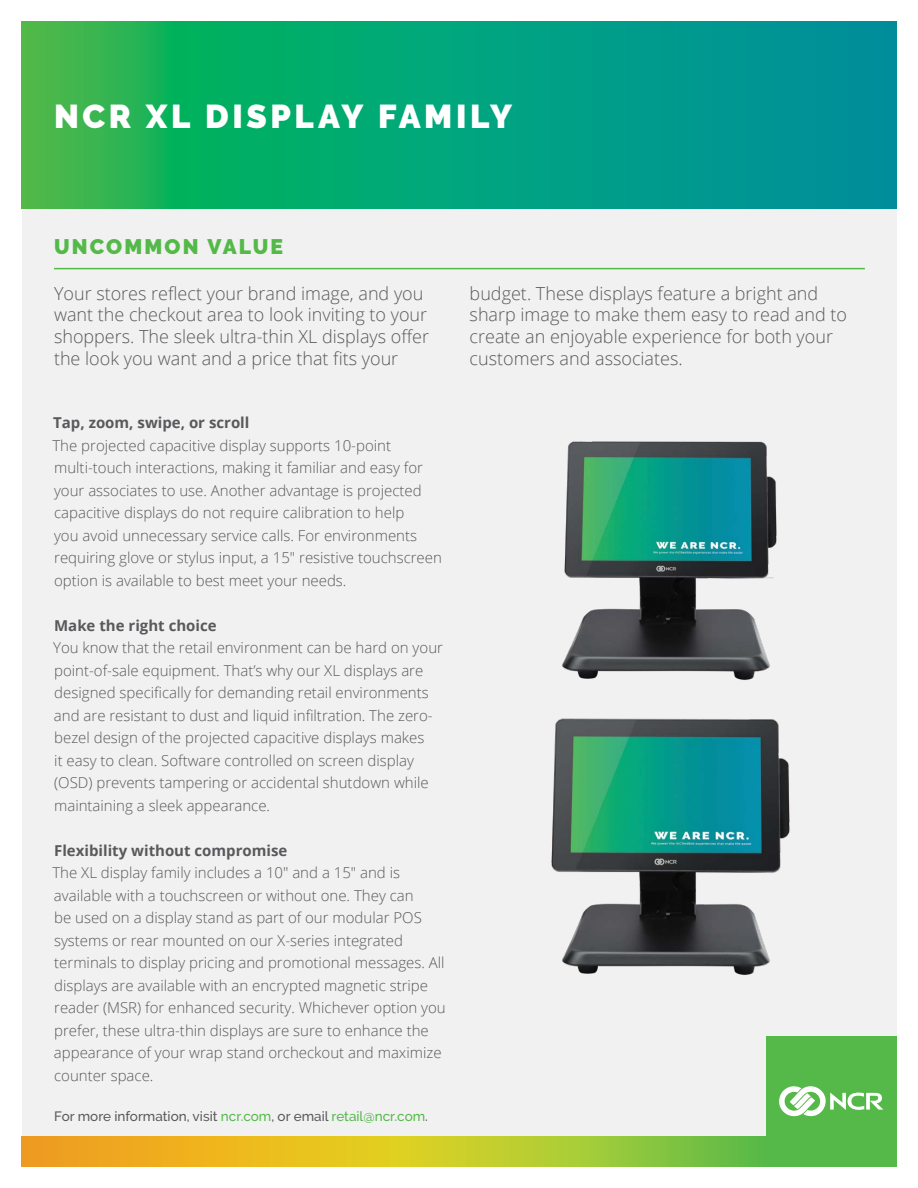
<style>
.page{position:relative;width:918px;height:1188px;background:#fff}
.page>*{position:absolute;margin:0;border:0;box-sizing:border-box;transform-origin:0 0}
.t1{font:900 33px "Raleway";letter-spacing:.11em;color:#fff}
.t2{font:900 21px "Raleway";letter-spacing:.105em;color:#54b948}
.t3{font:300 18px/21.6px "Open Sans";color:#58595b}
.t4{font:300 15px/22.5px "Open Sans";color:#58595b}
.t5{font:700 15px "Open Sans";color:#58595b}
.t6{font:500 13.5px "Raleway";color:#58595b}
.s1{color:#54b948}
</style>
<div class="page">
<div style="left:22px;top:22px;width:874px;height:1144px;background:#f1f1f2"></div>
<svg style="left:22px;top:22px;width:874px;height:186px;background:#09a478"></svg>
<div style="left:766px;top:1036px;width:130px;height:130px;background:#54b948"></div>
<svg style="left:779px;top:1086px;width:104px;height:30px"></svg>
<svg style="left:22px;top:1136px;width:744px;height:30px;background:#c6be2a"></svg>
<img style="left:551px;top:718px;width:239px;height:257px">
<img style="left:562px;top:441px;width:215px;height:239px">
<hr style="left:54px;top:268px;width:811px;height:1px;background:#54b948">
<h1 class="t1" style="left:54px;top:98px;width:460px">NCR XL DISPLAY FAMILY</h1>
<h2 class="t2" style="left:54px;top:234px;width:231px">UNCOMMON VALUE</h2>
<p class="t3" style="left:54px;top:282px;width:377px">Your stores reflect your brand image, and you want the checkout area to look inviting to your shoppers. The sleek ultra-thin XL displays offer the look you want and a price that fits your</p>
<p class="t3" style="left:470px;top:282px;width:379px">budget. These displays feature a bright and sharp image to make them easy to read and to create an enjoyable experience for both your customers and associates.</p>
<p class="t5" style="left:53px;top:412px;width:198px">Tap, zoom, swipe, or scroll</p>
<p class="t4" style="left:52px;top:434px;width:391px">The projected capacitive display supports 10-point multi-touch interactions, making it familiar and easy for your associates to use. Another advantage is projected capacitive displays do not require calibration to help<br>you avoid unnecessary service calls. For environments requiring glove or stylus input, a 15" resistive touchscreen option is available to best meet your needs.</p>
<p class="t5" style="left:54px;top:615px;width:164px">Make the right choice</p>
<p class="t4" style="left:53px;top:636px;width:391px">You know that the retail environment can be hard on your point-of-sale equipment. That’s why our XL displays are designed specifically for demanding retail environments and are resistant to dust and liquid infiltration. The zero&shy;bezel design of the projected capacitive displays makes<br>it easy to clean. Software controlled on screen display (OSD) prevents tampering or accidental shutdown while maintaining a sleek appearance.</p>
<p class="t5" style="left:54px;top:840px;width:235px">Flexibility without compromise</p>
<p class="t4" style="left:52px;top:861px;width:395px">The XL display family includes a 10" and a 15" and is available with a touchscreen or without one. They can<br>be used on a display stand as part of our modular POS systems or rear mounted on our X-series integrated terminals to display pricing and promotional messages. All displays are available with an encrypted magnetic stripe reader (MSR) for enhanced security. Whichever option you prefer, these ultra-thin displays are sure to enhance the appearance of your wrap stand orcheckout and maximize counter space.</p>
<p class="t6" style="left:54px;top:1108px;width:375px">For more information, visit <span class="s1">ncr.com</span>, or email <span class="s1">retail@ncr.com</span>.</p>
</div>
